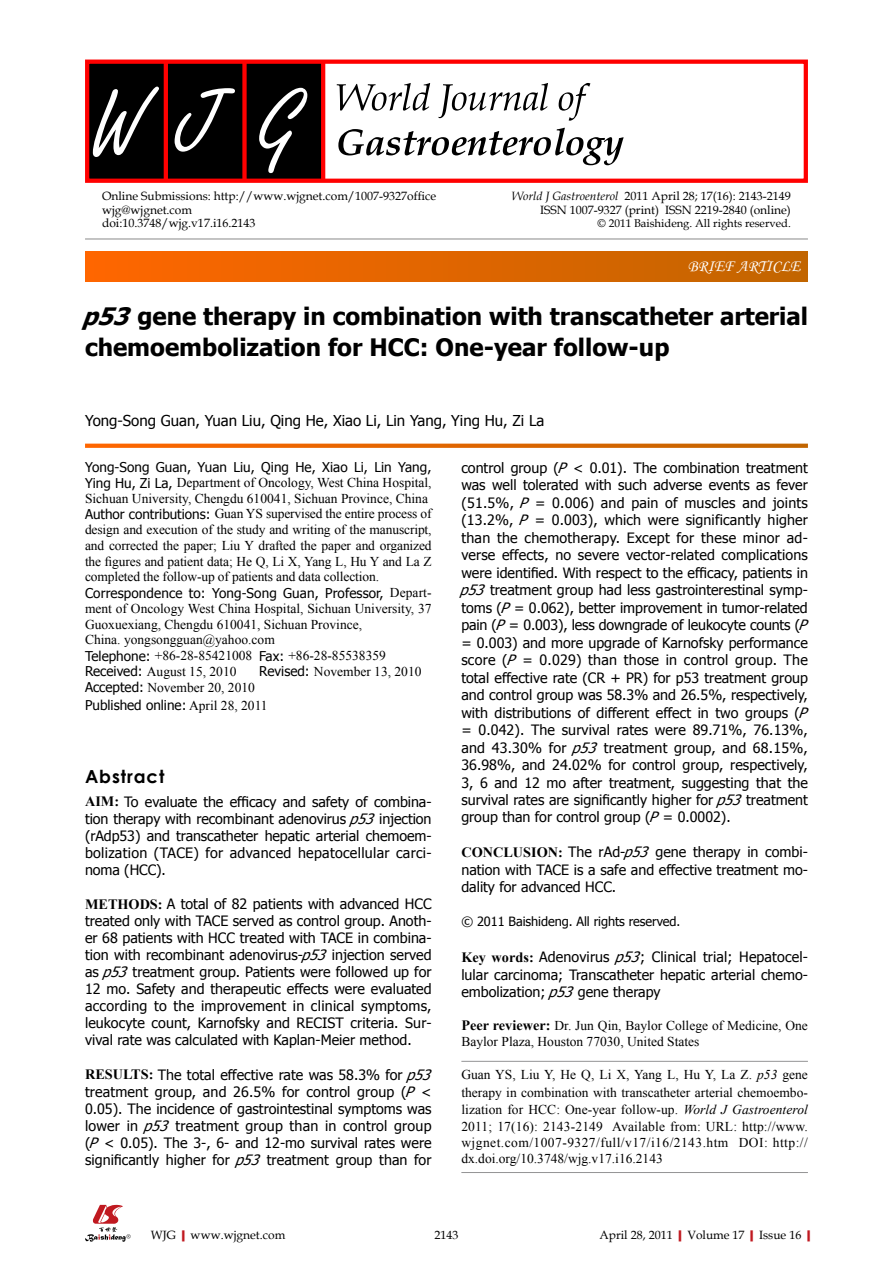
<style>
.page{position:relative;width:893px;height:1263px;background:#fff}
.page>*{position:absolute;margin:0;border:0;box-sizing:border-box;transform-origin:0 0}
.t1{font:700 24px/31.5px "Tahoma";color:#000}
.t2{font:700 18px "Century Gothic";letter-spacing:.05em;color:#000}
.t3{font:16.5px "Monotype Corsiva";color:#fff}
.t4{font:15px "Tahoma";color:#000}
.t5{font:14.25px/17.5px "Tahoma";color:#000;text-align:justify}
.t6{font:13.5px/15.6px "Times New Roman";color:#000}
.t7{font:13.5px "Tahoma";letter-spacing:.005em;color:#000}
.t8{font:13.5px/15.8px "Times New Roman";letter-spacing:.035em;color:#000}
.t9{font:12.75px "Tahoma";letter-spacing:-.005em;color:#000}
.t10{font:12px/13.5px "Book Antiqua";color:#000;text-align:right}
.t11{font:11.25px "Book Antiqua";color:#000}
.s1{font-style:italic}
.s2{font-family:"Tahoma"}
.s3{font-family:"Times New Roman"}
.s4{font-family:"Times New Roman";font-weight:700}
.s5{font-weight:700;font-size:14.25px}
.s6{font-weight:700;color:#c01920}
</style>
<div class="page">
<div style="left:85px;top:252px;width:723px;height:29px;background:linear-gradient(to right,#f60,#c16500)"></div>
<hr style="left:85px;top:239px;width:723px;height:1px;background:#898989">
<div style="left:87px;top:61px;width:236px;height:121px;background:#000"></div>
<hr style="left:164px;top:61px;width:4px;height:121px;background:#f00">
<div style="left:242px;top:61px;width:5px;height:121px;background:#f00"></div>
<hr style="left:321px;top:61px;width:4px;height:121px;background:#f00">
<div style="left:85px;top:60px;width:723px;height:123px;border:4px solid #f00"></div>
<svg style="left:259px;top:88px;width:48px;height:85px"></svg>
<svg style="left:175px;top:88px;width:60px;height:64px"></svg>
<svg style="left:93px;top:87px;width:66px;height:70px"></svg>
<svg style="left:337px;top:83px;width:253px;height:38px"></svg>
<svg style="left:338px;top:128px;width:286px;height:37px"></svg>
<svg style="left:85px;top:1205px;width:46px;height:37px"></svg>
<hr style="left:461px;top:1061px;width:347px;height:1px;background:#949495">
<hr style="left:461px;top:1172px;width:347px;height:1px;background:#949495">
<svg style="left:85px;top:444px;width:723px;height:4px"></svg>
<p class="t10" style="left:102px;top:189px;width:336px;text-align:left">Online Submissions: http://www.wjgnet.com/1007-9327office wjg@wjgnet.com<br>doi:10.3748/wjg.v17.i16.2143</p>
<p class="t10" style="left:512px;top:189px;width:280px"><span class="s1">World J Gastroenterol</span> 2011 April 28; 17(16): 2143-2149<br>ISSN 1007-9327 (print) ISSN 2219-2840 (online)</p>
<p class="t11" style="left:598px;top:215px;width:195px">© 2011 Baishideng. All rights reserved.</p>
<p class="t3" style="left:688px;top:256px;width:114px">BRIEF ARTICLE</p>
<h1 class="t1" style="left:82px;top:298px;width:728px"><span class="s1">p53</span> gene therapy in combination with transcatheter arterial chemoembolization for HCC: One-year follow-up</h1>
<p class="t4" style="left:85px;top:410px;width:461px">Yong-Song Guan, Yuan Liu, Qing He, Xiao Li, Lin Yang, Ying Hu, Zi La</p>
<p class="t7" style="left:85px;top:458px;width:348px">Yong-Song Guan, Yuan Liu, Qing He, Xiao Li, Lin Yang,</p>
<p class="t6" style="left:85px;top:475px;width:348px"><span class="s2">Ying Hu, Zi La,</span> Department of Oncology, West China Hospital, Sichuan University, Chengdu 610041, Sichuan Province, China <span class="s2">Author contributions:</span> Guan YS supervised the entire process of design and execution of the study and writing of the manuscript, and corrected the paper; Liu Y drafted the paper and organized the figures and patient data; He Q, Li X, Yang L, Hu Y and La Z completed the follow-up of patients and data collection.</p>
<p class="t7" style="left:85px;top:584px;width:348px">Correspondence to: Yong-Song Guan, Professor, <span class="s3">Depart-</span></p>
<p class="t6" style="left:85px;top:600px;width:348px">ment of Oncology West China Hospital, Sichuan University, 37<br>Guoxuexiang, Chengdu 610041, Sichuan Province,<br>China. yongsongguan@yahoo.com<br><span class="s2">Telephone:</span> +86-28-85421008 <span class="s2">Fax:</span> +86-28-85538359<br><span class="s2">Received:</span> August 15, 2010</p>
<p class="t5" style="left:459px;top:458px;width:354px;text-align:left">control group (<span class="s1">P</span> &lt; 0.01). The combination treatment was well tolerated with such adverse events as fever (51.5%, <span class="s1">P</span> = 0.006) and pain of muscles and joints (13.2%, <span class="s1">P</span> = 0.003), which were significantly higher than the chemotherapy. Except for these minor ad&shy;verse effects, no severe vector-related complications were identified. With respect to the efficacy, patients in <span class="s1">p53</span> treatment group had less gastrointerestinal symp&shy;toms (<span class="s1">P</span> = 0.062), better improvement in tumor-related pain (<span class="s1">P</span> = 0.003), less downgrade of leukocyte counts (<span class="s1">P </span>= 0.003) and more upgrade of Karnofsky performance score (<span class="s1">P</span> = 0.029) than those in control group. The total effective rate (CR + PR) for p53 treatment group and control group was 58.3% and 26.5%, respectively, with distributions of different effect in two groups (<span class="s1">P </span>= 0.042). The survival rates were 89.71%, 76.13%, and 43.30% for <span class="s1">p53</span> treatment group, and 68.15%, 36.98%, and 24.02% for control group, respectively, 3, 6 and 12 mo after treatment, suggesting that the survival rates are significantly higher for <span class="s1">p53</span> treatment group than for control group (<span class="s1">P</span> = 0.0002).</p>
<p class="t5" style="left:461px;top:843px;width:348px"><span class="s4">CONCLUSION:</span> The rAd-<span class="s1">p53</span> gene therapy in combi&shy;nation with TACE is a safe and effective treatment mo&shy;dality for advanced HCC.</p>
<p class="t9" style="left:461px;top:913px;width:221px">© 2011 Baishideng. All rights reserved.</p>
<p class="t5" style="left:461px;top:948px;width:348px"><span class="s4">Key words:</span> Adenovirus <span class="s1">p53</span>; Clinical trial; Hepatocel&shy;lular carcinoma; Transcatheter hepatic arterial chemo&shy;embolization; <span class="s1">p53</span> gene therapy</p>
<p class="t6" style="left:461px;top:1017px;width:348px"><span class="s5">Peer reviewer:</span> Dr. Jun Qin, Baylor College of Medicine, One<br>Baylor Plaza, Houston 77030, United States</p>
<p class="t6" style="left:461px;top:1065px;width:348px;line-height:17.5px;text-align:justify">Guan YS, Liu Y, He Q, Li X, Yang L, Hu Y, La Z. <span class="s1">p53</span> gene therapy in combination with transcatheter arterial chemoembo&shy;lization for HCC: One-year follow-up. <span class="s1">World J Gastroenterol </span>2011; 17(16): 2143-2149 Available from: URL: http://www.</p>
<p class="t8" style="left:461px;top:1134px;width:348px">wjgnet.com/1007-9327/full/v17/i16/2143.htm DOI: http:// dx.doi.org/10.3748/wjg.v17.i16.2143</p>
<p class="t6" style="left:259px;top:663px;width:164px"><span class="s2">Revised:</span> November 13, 2010</p>
<p class="t6" style="left:85px;top:679px;width:171px"><span class="s2">Accepted:</span> November 20, 2010</p>
<p class="t7" style="left:85px;top:696px;width:184px">Published online: <span class="s3">April 28, 2011</span></p>
<p class="t2" style="left:85px;top:763px;width:81px">Abstract</p>
<p class="t5" style="left:85px;top:792px;width:348px;line-height:17.1px"><span class="s4">AIM:</span> To evaluate the efficacy and safety of combina&shy;tion therapy with recombinant adenovirus <span class="s1">p53</span> injection (rAdp53) and transcatheter hepatic arterial chemoem&shy;bolization (TACE) for advanced hepatocellular carci&shy;noma (HCC).</p>
<p class="t5" style="left:85px;top:895px;width:348px;line-height:17px"><span class="s4">METHODS:</span> A total of 82 patients with advanced HCC treated only with TACE served as control group. Anoth&shy;er 68 patients with HCC treated with TACE in combina&shy;tion with recombinant adenovirus-<span class="s1">p53</span> injection served as <span class="s1">p53</span> treatment group. Patients were followed up for 12 mo. Safety and therapeutic effects were evaluated according to the improvement in clinical symptoms, leukocyte count, Karnofsky and RECIST criteria. Sur&shy;vival rate was calculated with Kaplan-Meier method.</p>
<p class="t5" style="left:85px;top:1065px;width:353px;line-height:17.1px;text-align:left"><span class="s4">RESULTS:</span> The total effective rate was 58.3% for <span class="s1">p53 </span>treatment group, and 26.5% for control group (<span class="s1">P</span> &lt; 0.05). The incidence of gastrointestinal symptoms was lower in <span class="s1">p53</span> treatment group than in control group (<span class="s1">P</span> &lt; 0.05). The 3-, 6- and 12-mo survival rates were significantly higher for <span class="s1">p53</span> treatment group than for</p>
<p class="t10" style="left:151px;top:1227px;width:136px">WJG<span class="s6">|</span>www.wjgnet.com</p>
<p class="t10" style="left:599px;top:1227px;width:218px">April 28, 2011<span class="s6">|</span>Volume 17<span class="s6">|</span>Issue 16<span class="s6">|</span></p>
<p class="t10" style="left:434px;top:1227px;width:25px">2143</p>
</div>
